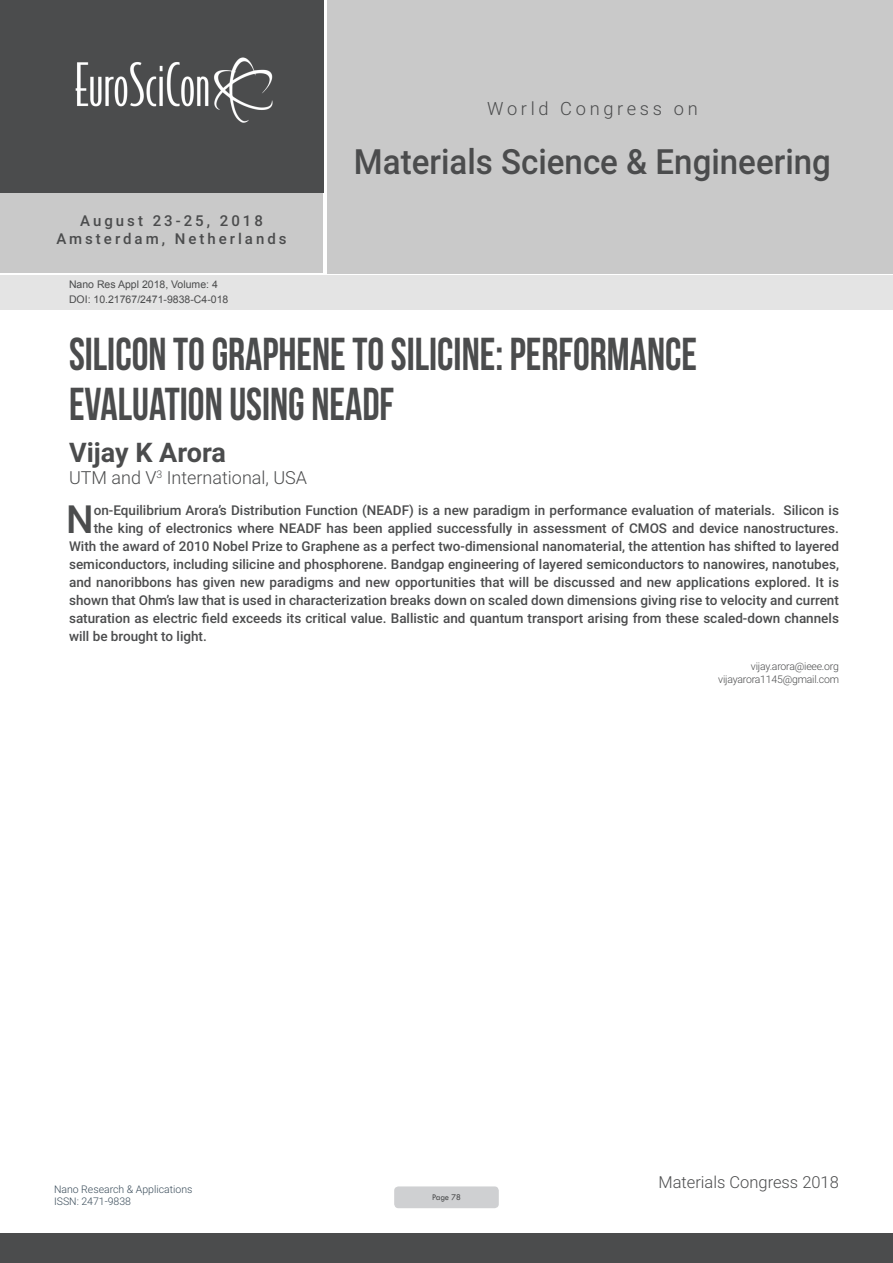
<style>
.page{position:relative;width:893px;height:1263px;background:#fff}
.page>*{position:absolute;margin:0;border:0;box-sizing:border-box;transform-origin:0 0}
.t1{font:46.05px/50.7px "Bebas Neue";color:#4b4c4d;scale:.92 1}
.Abstract{font:500 38.85px "Roboto";color:#4b4c4d}
.t2{font:500 34.8px "Roboto";color:#4b4c4d;scale:.95 1}
.t3{font:700 27px "Roboto";color:#4b4c4d}
.t4{font:300 18.3px "Roboto";letter-spacing:.2em;color:#4b4c4d}
.t5{font:300 18px "Roboto";color:#4b4c4d}
.t6{font:300 16.5px "Roboto";color:#4b4c4d}
.t7{font:500 15px/18px "Roboto";letter-spacing:.2em;color:#4b4c4d;text-align:center}
.Abstract-2{font:500 13.5px "Roboto";color:#4b4c4d}
.t8{font:10.5px "Arial";color:#4b4c4d}
.Biography{font:300 10.5px "Roboto";letter-spacing:-.02em;color:#4b4c4d}
.t9{font:300 10.5px/12.6px "Roboto";color:#394b59}
.t10{font:9px "Tw Cen";letter-spacing:-.02em;color:#4b4c4d;scale:.95 1}
</style>
<div class="page">
<div style="left:0;top:0;width:323px;height:193px;background:#4b4c4d"></div>
<div style="left:0;top:193px;width:322px;height:80px;background:#c9c9c9"></div>
<div style="left:327px;top:0;width:566px;height:273px;background:#c9c9c9"></div>
<img style="left:75px;top:57px;width:198px;height:66px">
<div style="left:0;top:1233px;width:893px;height:30px;background:#4b4c4d"></div>
<div style="left:1px;top:275px;width:892px;height:35px;background:#e4e4e4"></div>
<div style="left:394px;top:1186px;width:105px;height:22px;background:#cfd0d2;border-radius:4px"></div>
<p class="t7" style="left:57px;top:211px;width:232px">August 23-25, 2018<br>Amsterdam, Netherlands</p>
<p class="t8" style="left:69px;top:278px;width:150px">Nano Res Appl 2018, Volume: 4</p>
<p class="t8" style="left:69px;top:292px;width:161px">DOI: 10.21767/2471-9838-C4-018</p>
<h3 class="t4" style="left:487px;top:96px;width:212px">World Congress on</h3>
<h3 class="t2" style="left:354px;top:137px;width:504px">Materials Science &amp; Engineering</h3>
<p class="t1" style="left:69px;top:328px;width:684px">SILICON TO GRAPHENE TO SILICINE: PERFORMANCE<br>EVALUATION USING NEADF</p>
<p class="t3" style="left:69px;top:433px;width:158px">Vijay K Arora</p>
<p class="t5" style="left:69px;top:464px;width:240px">UTM and V<sup>3</sup> International, USA</p>
<p class="Abstract" style="left:66px;top:492px;width:29px">N</p>
<p class="Abstract-2" style="left:94px;top:501px;width:747px">on-Equilibrium Arora’s Distribution Function (NEADF) is a new paradigm in performance evaluation of materials. Silicon is</p>
<p class="Abstract-2" style="left:94px;top:519px;width:747px">the king of electronics where NEADF has been applied successfully in assessment of CMOS and device nanostructures.</p>
<p class="Abstract-2" style="left:69px;top:537px;width:771px">With the award of 2010 Nobel Prize to Graphene as a perfect two-dimensional nanomaterial, the attention has shifted to layered</p>
<p class="Abstract-2" style="left:69px;top:555px;width:771px">semiconductors, including silicine and phosphorene. Bandgap engineering of layered semiconductors to nanowires, nanotubes,</p>
<p class="Abstract-2" style="left:69px;top:573px;width:771px">and nanoribbons has given new paradigms and new opportunities that will be discussed and new applications explored. It is</p>
<p class="Abstract-2" style="left:69px;top:591px;width:771px">shown that Ohm’s law that is used in characterization breaks down on scaled down dimensions giving rise to velocity and current</p>
<p class="Abstract-2" style="left:69px;top:609px;width:771px">saturation as electric field exceeds its critical value. Ballistic and quantum transport arising from these scaled-down channels</p>
<p class="Abstract-2" style="left:69px;top:627px;width:139px">will be brought to light.</p>
<p class="Biography" style="left:751px;top:658px;width:90px">vijay.arora@ieee.org</p>
<p class="Biography" style="left:718px;top:672px;width:122px">vijayarora1145@gmail.com</p>
<p class="t9" style="left:54px;top:1182px;width:140px">Nano Research &amp; Applications<br>ISSN: 2471-9838</p>
<p class="t10" style="left:432px;top:1192px;width:32px">Page 78</p>
<p class="t6" style="left:658px;top:1170px;width:182px">Materials Congress 2018</p>
</div>
